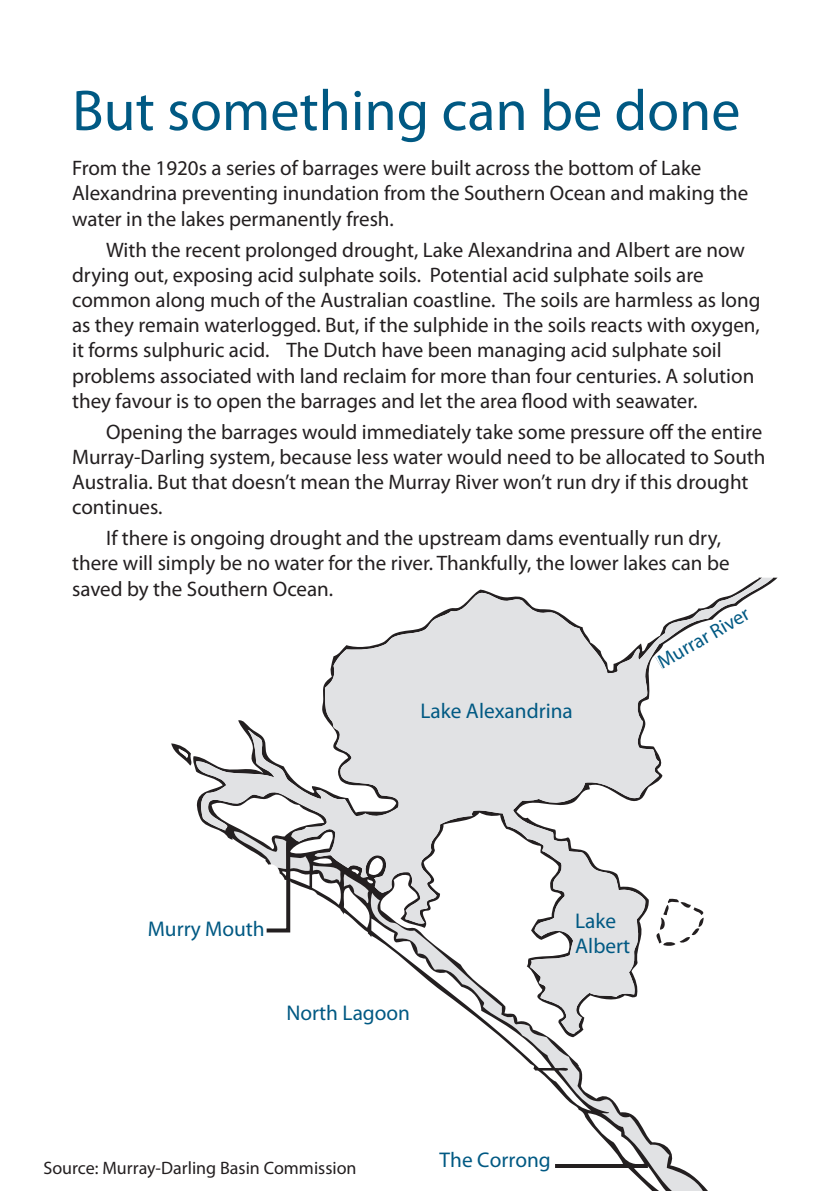
<style>
.page{position:relative;width:840px;height:1191px;background:#fff}
.page>*{position:absolute;margin:0;border:0;box-sizing:border-box;transform-origin:0 0}
.Style3{font:58px "Myriad Pro";color:#005983}
.t1{font:21.4px/25.6px "Myriad Pro";color:#005983}
.No_Spacing{font:21px/25.2px "Myriad Pro";color:#231f20}
.t2{font:20px "Myriad Pro";color:#005983}
.No_Spacing-2{font:18px "Myriad Pro";color:#231f20}
</style>
<div class="page">
<svg style="left:171px;top:743px;width:21px;height:22px"></svg>
<svg style="left:196px;top:577px;width:576px;height:217px"></svg>
<svg style="left:196px;top:794px;width:511px;height:397px"></svg>
<svg style="left:226px;top:773px;width:21px;height:12px"></svg>
<div style="left:404px;top:694px;width:146px;height:30px;background:#e1e2e4"></div>
<svg style="left:262px;top:838px;width:389px;height:332px"></svg>
<svg style="left:654px;top:587px;width:118px;height:97px"></svg>
<p class="Style3" style="left:72px;top:75px;width:669px">But something can be done</p>
<p class="No_Spacing" style="left:72px;top:155px;width:677px">From the 1920s a series of barrages were built across the bottom of Lake<br>Alexandrina preventing inundation from the Southern Ocean and making the water in the lakes permanently fresh.</p>
<p class="No_Spacing" style="left:72px;top:236px;width:689px;text-indent:34px">With the recent prolonged drought, Lake Alexandrina and Albert are now drying out, exposing acid sulphate soils. Potential acid sulphate soils are common along much of the Australian coastline. The soils are harmless as long as they remain waterlogged. But, if the sulphide in the soils reacts with oxygen, it forms sulphuric acid. The Dutch have been managing acid sulphate soil problems associated with land reclaim for more than four centuries. A solution they favour is to open the barrages and let the area flood with seawater.</p>
<p class="No_Spacing" style="left:72px;top:419px;width:694px;text-indent:34px">Opening the barrages would immediately take some pressure off the entire Murray-Darling system, because less water would need to be allocated to South Australia. But that doesn’t mean the Murray River won’t run dry if this drought continues.</p>
<p class="No_Spacing" style="left:72px;top:525px;width:658px;text-indent:34px">If there is ongoing drought and the upstream dams eventually run dry, there will simply be no water for the river. Thankfully, the lower lakes can be saved by the Southern Ocean.</p>
<p class="t1" style="left:420px;top:697px;width:154px">lake Alexandrina</p>
<p class="t1" style="left:651px;top:652px;width:113px;rotate:-30deg">riverMurray</p>
<p class="t2" style="left:652px;top:652px;width:108px;rotate:-30deg">MurrarRiver</p>
<p class="t1" style="left:148px;top:915px;width:118px">Murry Mouth</p>
<p class="t1" style="left:286px;top:1000px;width:125px">north lagoon</p>
<p class="t1" style="left:575px;top:907px;width:56px">lake<br>Albert</p>
<p class="No_Spacing-2" style="left:43px;top:1157px;width:314px">Source: Murray-Darling Basin Commission</p>
<p class="t1" style="left:439px;top:1146px;width:113px">The corrong</p>
</div>
